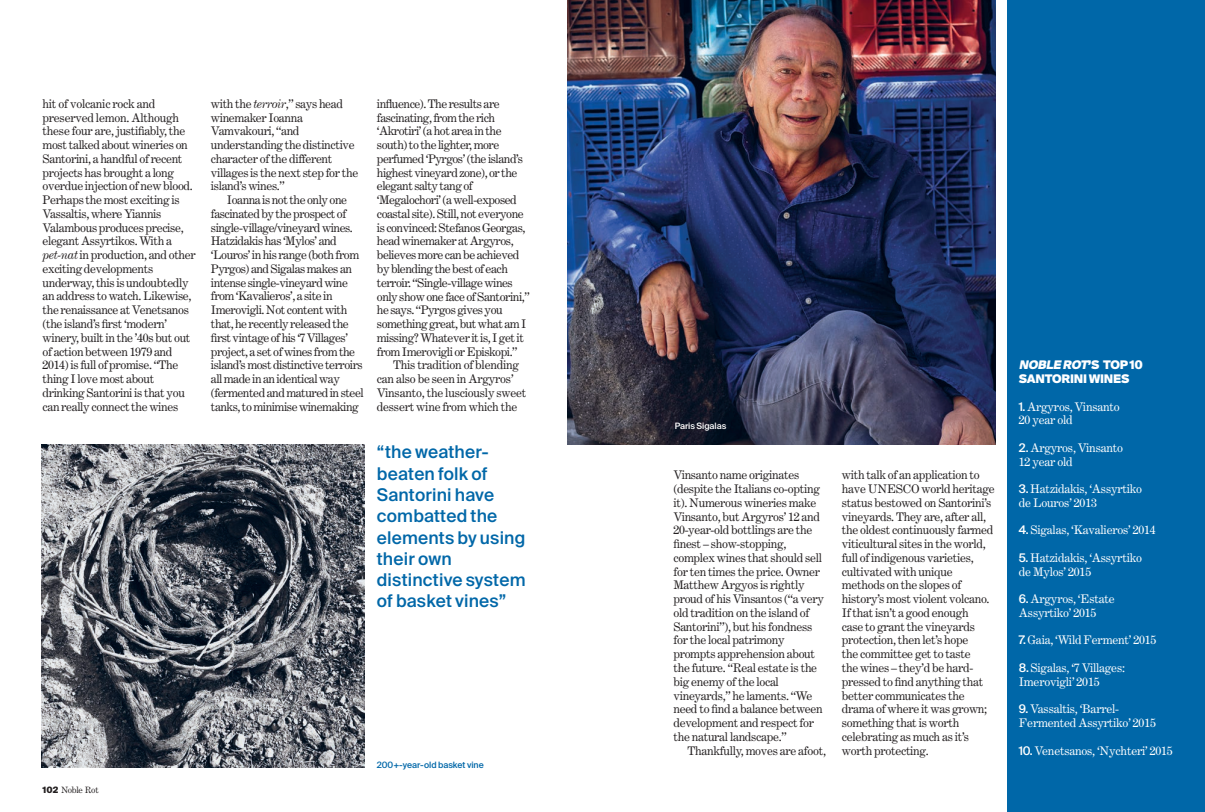
<style>
.page{position:relative;width:1205px;height:812px;background:#fff}
.page>*{position:absolute;margin:0;border:0;box-sizing:border-box;transform-origin:0 0}
.Pullquote_small{font:500 17.5px/21.2px "Suisse Intl";letter-spacing:.01em;color:#0067a8}
.Body_No_Indent{font:11.88px/13.8px "Century Expanded";letter-spacing:-.03em;color:#231f20}
.Body_No_Indent-2{font:11.88px/13.8px "Century Expanded";letter-spacing:-.02em;color:#fff}
.Body_No_Indent-3{font:900 11.88px/13.8px "Suisse Intl";letter-spacing:-.02em;color:#fff}
.t1{font:500 8.75px "Suisse Intl";color:#0067a8}
.t2{font:500 8.75px "Suisse Intl";color:#fff}
.t3{font:8.75px "Century Expanded";letter-spacing:-.03em;color:#231f20}
.s1{font-style:italic}
.s2{font-family:"Suisse Intl";font-weight:900}
.s3{font-family:"Suisse Intl";font-weight:500}
</style>
<div class="page">
<div style="left:1007px;top:0;width:198px;height:811px;background:#0067a8"></div>
<img style="left:42px;top:445px;width:322px;height:322px">
<img style="left:567px;top:0;width:428px;height:445px">
<p class="Body_No_Indent" style="left:43px;top:96px;width:155px">hit of volcanic rock and preserved lemon. Although these four are, justifiably, the most talked about wineries on<br>Santorini, a handful of recent projects has brought a long overdue injection of new blood.<br>Perhaps the most exciting is<br>Vassaltis, where Yiannis<br>Valambous produces precise, elegant Assyrtikos. With a <span class="s1">pet-nat</span> in production, and other exciting developments underway, this is undoubtedly an address to watch. Likewise, the renaissance at Venetsanos (the island’s first ‘modern’ winery, built in the ’40s but out of action between 1979 and<br>2014) is full of promise. “The thing I love most about drinking Santorini is that you can really connect the wines</p>
<p class="Body_No_Indent" style="left:211px;top:96px;width:149px">with the <span class="s1">terroir</span>,” says head winemaker Ioanna<br>Vamvakouri, “and understanding the distinctive character of the different villages is the next step for the island’s wines.”</p>
<p class="Body_No_Indent" style="left:211px;top:193px;width:154px;text-indent:16px">Ioanna is not the only one fascinated by the prospect of single-village/vineyard wines.<br>Hatzidakis has ‘Mylos’ and ‘Louros’ in his range (both from<br>Pyrgos) and Sigalas makes an intense single-vineyard wine from ‘Kavalieros’, a site in<br>Imerovigli. Not content with that, he recently released the first vintage of his ‘7 Villages’ project, a set of wines from the island’s most distinctive terroirs all made in an identical way (fermented and matured in steel tanks, to minimise winemaking</p>
<p class="Body_No_Indent" style="left:377px;top:96px;width:154px">influence). The results are fascinating, from the rich ‘Akrotiri’ (a hot area in the south) to the lighter, more perfumed ‘Pyrgos’ (the island’s highest vineyard zone), or the elegant salty tang of ‘Megalochori’ (a well-exposed coastal site). Still, not everyone is convinced: Stefanos Georgas, head winemaker at Argyros, believes more can be achieved by blending the best of each terroir. “Single-village wines only show one face of Santorini,” he says. “Pyrgos gives you something great, but what am I missing? Whatever it is, I get it from Imerovigli or Episkopi.”</p>
<p class="Body_No_Indent" style="left:377px;top:358px;width:151px;text-indent:16px">This tradition of blending can also be seen in Argyros’<br>Vinsanto, the lusciously sweet dessert wine from which the</p>
<p class="Pullquote_small" style="left:377px;top:441px;width:150px">“the weather&shy;beaten folk of<br>Santorini have combatted the elements by using their own distinctive system of basket vines”</p>
<p class="t3" style="left:43px;top:784px;width:58px"><span class="s2">102</span> Noble Rot</p>
<p class="t1" style="left:377px;top:759px;width:108px">200+-year-old basket vine</p>
<p class="t2" style="left:675px;top:420px;width:53px">Paris Sigalas</p>
<p class="Body_No_Indent" style="left:673px;top:468px;width:152px">Vinsanto name originates (despite the Italians co-opting it). Numerous wineries make<br>Vinsanto, but Argyros’ 12 and<br>20-year-old bottlings are the finest – show-stopping, complex wines that should sell for ten times the price. Owner<br>Matthew Argyos is rightly proud of his Vinsantos (“a very old tradition on the island of<br>Santorini”), but his fondness for the local patrimony prompts apprehension about the future. “Real estate is the big enemy of the local vineyards,” he laments. “We need to find a balance between development and respect for the natural landscape.”</p>
<p class="Body_No_Indent" style="left:687px;top:743px;width:140px">Thankfully, moves are afoot,</p>
<p class="Body_No_Indent" style="left:842px;top:468px;width:154px">with talk of an application to have UNESCO world heritage status bestowed on Santorini’s vineyards. They are, after all, the oldest continuously farmed viticultural sites in the world, full of indigenous varieties, cultivated with unique methods on the slopes of history’s most violent volcano.<br>If that isn’t a good enough<br>case to grant the vineyards protection, then let’s hope<br>the committee get to taste<br>the wines – they’d be hard&shy;pressed to find anything that better communicates the drama of where it was grown; something that is worth celebrating as much as it’s worth protecting.</p>
<p class="Body_No_Indent-3" style="left:1019px;top:358px;width:126px"><span class="s1">NOBLE ROT</span>’ S T O P 1 0<br>SANTORINI WINES</p>
<p class="Body_No_Indent-2" style="left:1019px;top:399px;width:102px"><span class="s3">1.</span> Argyros, Vinsanto<br>20 year old</p>
<p class="Body_No_Indent-2" style="left:1019px;top:440px;width:106px"><span class="s3">2.</span> Argyros, Vinsanto<br>12 year old</p>
<p class="Body_No_Indent-2" style="left:1019px;top:481px;width:125px"><span class="s3">3.</span> Hatzidakis, ‘Assyrtiko de Louros’ 2013</p>
<p class="Body_No_Indent-2" style="left:1019px;top:523px;width:138px"><span class="s3">4.</span> Sigalas, ‘Kavalieros’ 2014</p>
<p class="Body_No_Indent-2" style="left:1019px;top:550px;width:125px"><span class="s3">5.</span> Hatzidakis, ‘Assyrtiko de Mylos’ 2015</p>
<p class="Body_No_Indent-2" style="left:1019px;top:591px;width:97px"><span class="s3">6.</span> Argyros, ‘Estate<br>Assyrtiko’ 2015</p>
<p class="Body_No_Indent-2" style="left:1019px;top:633px;width:139px"><span class="s3">7.</span> Gaia, ‘Wild Ferment’ 2015</p>
<p class="Body_No_Indent-2" style="left:1019px;top:660px;width:108px"><span class="s3">8.</span> Sigalas, ‘7 Villages:<br>Imerovigli’ 2015</p>
<p class="Body_No_Indent-2" style="left:1019px;top:701px;width:138px"><span class="s3">9.</span> Vassaltis, ‘Barrel-<br>Fermented Assyrtiko’ 2015</p>
<p class="Body_No_Indent-2" style="left:1019px;top:743px;width:155px"><span class="s3">10.</span> Venetsanos, ‘Nychteri’ 2015</p>
</div>
